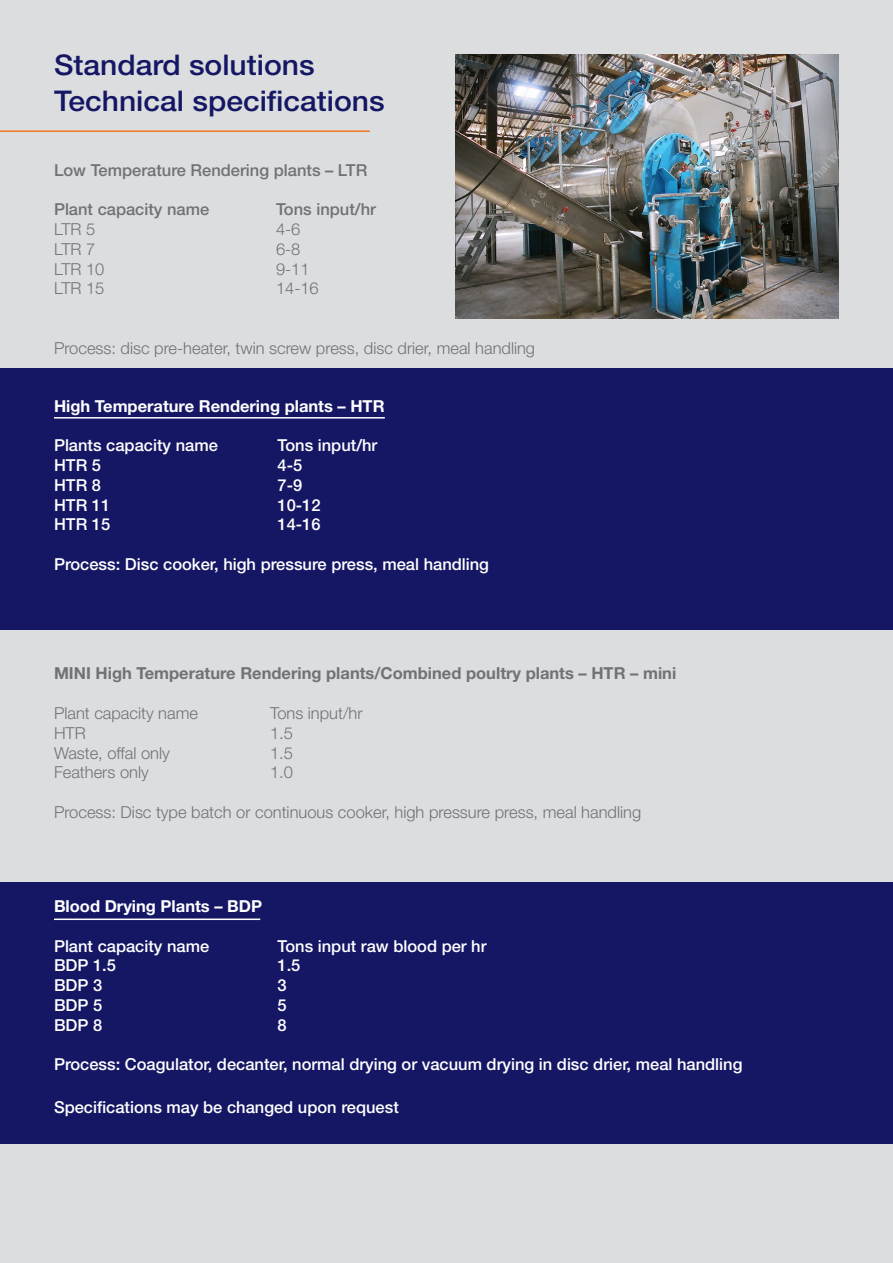
<style>
.page{position:relative;width:893px;height:1263px;background:#dcdddf}
.page>*{position:absolute;margin:0;border:0;box-sizing:border-box;transform-origin:0 0}
.t1{font:500 28.5px "Helvetica Neue LT Std";color:#151764;scale:1.05 1}
.Paragraph_Style_1{font:500 16.5px "Helvetica Neue LT Std";color:#fff}
.Back_text_11pt{font:300 16.5px "Helvetica Neue LT Std";color:#717275}
.Gray_text_11pt{font:300 16.5px "Helvetica Neue LT Std";color:#717275}
.Back_text_11pt-2{font:700 16.5px "Helvetica Neue LT Std";color:#717275}
.Gray_text_11pt-2{font:500 16.5px "Helvetica Neue LT Std";color:#717275}
.Paragraph_Style_1-2{font:700 16.5px "Helvetica Neue LT Std";color:#fff}
</style>
<div class="page">
<div style="left:0;top:882px;width:893px;height:262px;background:#151764"></div>
<div style="left:0;top:368px;width:893px;height:261px;background:#151764"></div>
<hr style="left:0;top:130px;width:370px;height:2px;background:#f47721">
<img style="left:455px;top:54px;width:384px;height:265px">
<hr style="left:54px;top:417px;width:331px;height:2px;background:#fff">
<hr style="left:54px;top:918px;width:206px;height:2px;background:#fff">
<p class="t1" style="left:54px;top:48px;width:250px">Standard solutions</p>
<p class="t1" style="left:54px;top:84px;width:316px">Technical specifications</p>
<p class="Gray_text_11pt-2" style="left:54px;top:160px;width:315px">Low Temperature Rendering plants – LTR</p>
<p class="Gray_text_11pt-2" style="left:54px;top:199px;width:157px">Plant capacity name</p>
<p class="Gray_text_11pt-2" style="left:276px;top:199px;width:101px">Tons input/hr</p>
<p class="Gray_text_11pt" style="left:54px;top:219px;width:43px">LTR 5</p>
<p class="Gray_text_11pt" style="left:276px;top:219px;width:26px">4-6</p>
<p class="Gray_text_11pt" style="left:54px;top:239px;width:43px">LTR 7</p>
<p class="Gray_text_11pt" style="left:276px;top:239px;width:26px">6-8</p>
<p class="Gray_text_11pt" style="left:54px;top:259px;width:52px">LTR 10</p>
<p class="Gray_text_11pt" style="left:276px;top:259px;width:35px">9-11</p>
<p class="Gray_text_11pt" style="left:54px;top:278px;width:52px">LTR 15</p>
<p class="Gray_text_11pt" style="left:276px;top:278px;width:44px">14-16</p>
<p class="Gray_text_11pt" style="left:54px;top:338px;width:483px">Process: disc pre-heater, twin screw press, disc drier, meal handling</p>
<p class="Paragraph_Style_1-2" style="left:54px;top:395px;width:332px">High Temperature Rendering plants – HTR</p>
<p class="Paragraph_Style_1" style="left:54px;top:435px;width:165px">Plants capacity name</p>
<p class="Paragraph_Style_1" style="left:277px;top:435px;width:101px">Tons input/hr</p>
<p class="Paragraph_Style_1" style="left:54px;top:455px;width:49px">HTR 5</p>
<p class="Paragraph_Style_1" style="left:277px;top:455px;width:26px">4-5</p>
<p class="Paragraph_Style_1" style="left:54px;top:475px;width:49px">HTR 8</p>
<p class="Paragraph_Style_1" style="left:277px;top:475px;width:26px">7-9</p>
<p class="Paragraph_Style_1" style="left:54px;top:495px;width:58px">HTR 11</p>
<p class="Paragraph_Style_1" style="left:277px;top:495px;width:45px">10-12</p>
<p class="Paragraph_Style_1" style="left:54px;top:515px;width:58px">HTR 15</p>
<p class="Paragraph_Style_1" style="left:277px;top:515px;width:45px">14-16</p>
<p class="Paragraph_Style_1" style="left:54px;top:554px;width:437px">Process: Disc cooker, high pressure press, meal handling</p>
<p class="Back_text_11pt-2" style="left:54px;top:663px;width:624px">MINI High Temperature Rendering plants/Combined poultry plants – HTR – mini</p>
<p class="Back_text_11pt" style="left:54px;top:703px;width:145px">Plant capacity name</p>
<p class="Back_text_11pt" style="left:270px;top:703px;width:94px">Tons input/hr</p>
<p class="Back_text_11pt" style="left:54px;top:723px;width:33px">HTR</p>
<p class="Back_text_11pt" style="left:270px;top:723px;width:24px">1.5</p>
<p class="Back_text_11pt" style="left:54px;top:743px;width:117px">Waste, offal only</p>
<p class="Back_text_11pt" style="left:270px;top:743px;width:24px">1.5</p>
<p class="Back_text_11pt" style="left:54px;top:762px;width:96px">Feathers only</p>
<p class="Back_text_11pt" style="left:270px;top:762px;width:24px">1.0</p>
<p class="Back_text_11pt" style="left:54px;top:802px;width:589px">Process: Disc type batch or continuous cooker, high pressure press, meal handling</p>
<p class="Paragraph_Style_1-2" style="left:54px;top:896px;width:210px">Blood Drying Plants – BDP</p>
<p class="Paragraph_Style_1" style="left:54px;top:936px;width:157px">Plant capacity name</p>
<p class="Paragraph_Style_1" style="left:277px;top:936px;width:211px">Tons input raw blood per hr</p>
<p class="Paragraph_Style_1" style="left:54px;top:955px;width:64px">BDP 1.5</p>
<p class="Paragraph_Style_1" style="left:277px;top:955px;width:24px">1.5</p>
<p class="Paragraph_Style_1" style="left:54px;top:975px;width:50px">BDP 3</p>
<p class="Paragraph_Style_1" style="left:277px;top:975px;width:11px">3</p>
<p class="Paragraph_Style_1" style="left:54px;top:995px;width:50px">BDP 5</p>
<p class="Paragraph_Style_1" style="left:277px;top:995px;width:11px">5</p>
<p class="Paragraph_Style_1" style="left:54px;top:1015px;width:50px">BDP 8</p>
<p class="Paragraph_Style_1" style="left:277px;top:1015px;width:11px">8</p>
<p class="Paragraph_Style_1" style="left:54px;top:1054px;width:690px">Process: Coagulator, decanter, normal drying or vacuum drying in disc drier, meal handling</p>
<p class="Paragraph_Style_1" style="left:54px;top:1097px;width:346px">Specifications may be changed upon request</p>
</div>
